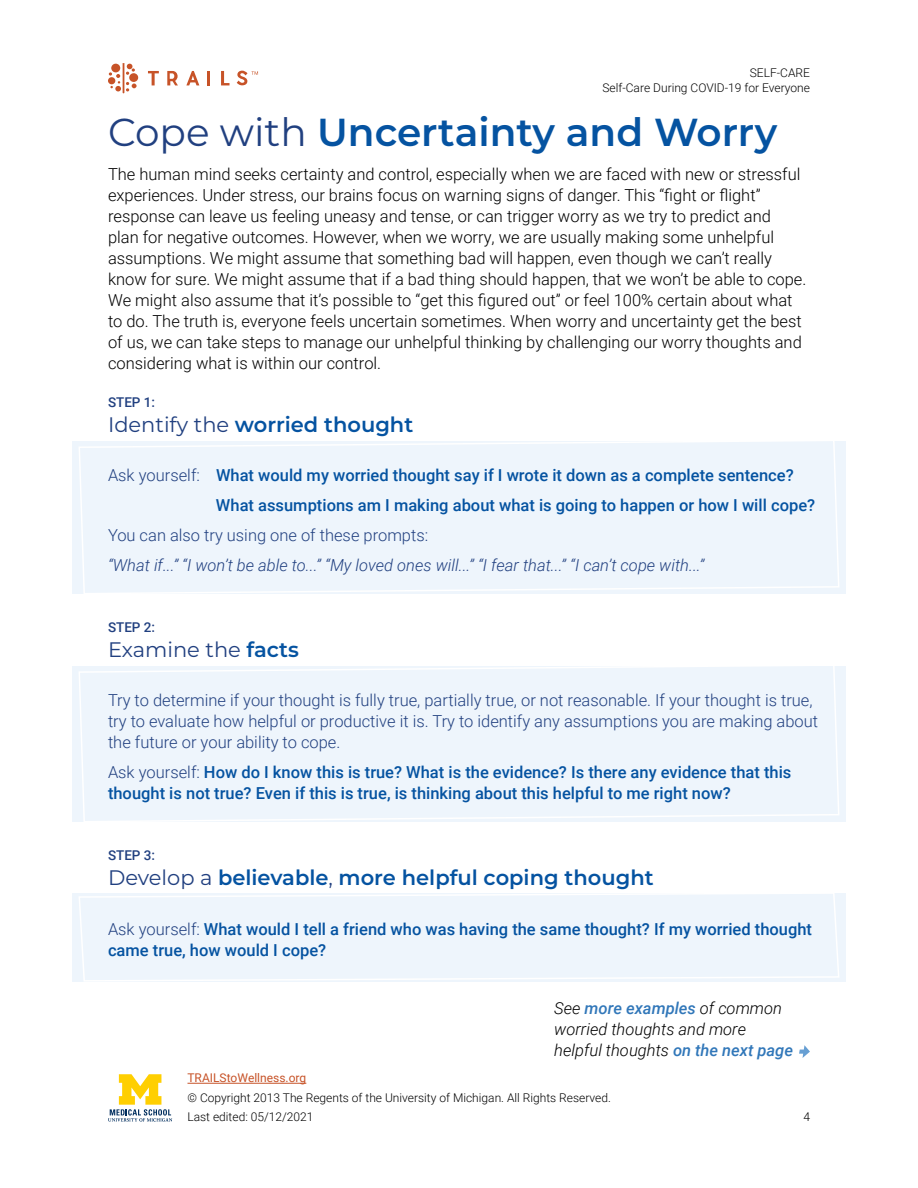
<style>
.page{position:relative;width:918px;height:1188px;background:#fff}
.page>*{position:absolute;margin:0;border:0;box-sizing:border-box;transform-origin:0 0}
.Heading_2{font:600 39px "Montserrat";color:#0553a1}
.Paragraph_Heading{font:600 21px "Montserrat";color:#0553a1}
.Paragraph_Heading-2{font:21px "Montserrat";color:#214080}
.t1{font:300 16.5px/21px "Roboto";color:#000}
.t2{font:500 16.5px/21px "Roboto";color:#0553a1}
.t3{font:300 16.5px/21px "Roboto";color:#214080}
.t4{font:italic 300 16.5px "Roboto";color:#214080}
.Direction{font:italic 300 16.5px/21px "Roboto";color:#000}
.Paragraph_Heading-3{font:500 13.5px "Roboto";color:#214080}
.t5{font:300 12px/14.4px "Roboto";color:#000;text-align:right}
.t6{font:12px "Roboto";color:#c75328}
.s1{font-weight:400;color:#214080}
.s2{font-weight:300;color:#214080}
.s3{font-weight:600;color:#0553a1}
.s4{font-weight:500;color:#3177b9}
</style>
<div class="page">
<hr style="left:123px;top:63px;width:1px;height:30px;background:#c75328">
<svg style="left:109px;top:64px;width:28px;height:27px"></svg>
<svg style="left:221px;top:71px;width:9px;height:14px"></svg>
<svg style="left:208px;top:71px;width:2px;height:14px"></svg>
<svg style="left:167px;top:71px;width:11px;height:14px"></svg>
<svg style="left:148px;top:71px;width:11px;height:14px"></svg>
<svg style="left:186px;top:71px;width:13px;height:14px"></svg>
<svg style="left:237px;top:71px;width:21px;height:14px"></svg>
<svg style="left:108px;top:1074px;width:64px;height:48px"></svg>
<div style="left:78px;top:441px;width:762px;height:153px;background:#eef5fc"></div>
<div style="left:78px;top:666px;width:762px;height:156px;background:#eef5fc"></div>
<div style="left:78px;top:893px;width:762px;height:89px;background:#eef5fc"></div>
<svg style="left:799px;top:1045px;width:11px;height:13px"></svg>
<hr style="left:188px;top:1083px;width:118px;height:1px;background:#c75328">
<p class="t5" style="left:602px;top:65px;width:209px">SELF-CARE<br>Self-Care During COVID-19 for Everyone</p>
<h2 class="Heading_2" style="left:108px;top:104px;width:671px"><span class="s1">Cope with</span> Uncertainty and Worry</h2>
<p class="t1" style="left:108px;top:163px;width:700px">The human mind seeks certainty and control, especially when we are faced with new or stressful experiences. Under stress, our brains focus on warning signs of danger. This “fight or flight” response can leave us feeling uneasy and tense, or can trigger worry as we try to predict and<br>plan for negative outcomes. However, when we worry, we are usually making some unhelpful assumptions. We might assume that something bad will happen, even though we can’t really know for sure. We might assume that if a bad thing should happen, that we won’t be able to cope.<br>We might also assume that it’s possible to “get this figured out” or feel 100% certain about what to do. The truth is, everyone feels uncertain sometimes. When worry and uncertainty get the best of us, we can take steps to manage our unhelpful thinking by challenging our worry thoughts and considering what is within our control.</p>
<p class="Paragraph_Heading-3" style="left:108px;top:393px;width:49px">STEP 1:</p>
<p class="Paragraph_Heading" style="left:108px;top:410px;width:307px"><span class="s1">Identify the</span> worried thought</p>
<p class="t2" style="left:108px;top:464px;width:687px"><span class="s2">Ask yourself:</span> What would my worried thought say if I wrote it down as a complete sentence?</p>
<p class="t2" style="left:216px;top:494px;width:601px">What assumptions am I making about what is going to happen or how I will cope?</p>
<p class="t3" style="left:108px;top:524px;width:322px">You can also try using one of these prompts:</p>
<p class="t4" style="left:108px;top:553px;width:598px">“What if...” “I won’t be able to...” “My loved ones will...” “I fear that...” “I can’t cope with...”</p>
<p class="Paragraph_Heading-3" style="left:108px;top:617px;width:49px">STEP 2:</p>
<p class="Paragraph_Heading-2" style="left:108px;top:635px;width:192px">Examine the <span class="s3">facts</span></p>
<p class="t3" style="left:108px;top:689px;width:712px">Try to determine if your thought is fully true, partially true, or not reasonable. If your thought is true, try to evaluate how helpful or productive it is. Try to identify any assumptions you are making about the future or your ability to cope.</p>
<p class="t2" style="left:108px;top:761px;width:685px"><span class="s2">Ask yourself:</span> How do I know this is true? What is the evidence? Is there any evidence that this thought is not true? Even if this is true, is thinking about this helpful to me right now?</p>
<p class="Paragraph_Heading-3" style="left:108px;top:845px;width:49px">STEP 3:</p>
<p class="Paragraph_Heading" style="left:108px;top:862px;width:547px"><span class="s1">Develop a</span> believable<span class="s1">,</span> more helpful coping thought</p>
<p class="t2" style="left:108px;top:918px;width:706px"><span class="s2">Ask yourself:</span> What would I tell a friend who was having the same thought? If my worried thought came true, how would I cope?</p>
<p class="Direction" style="left:554px;top:998px;width:240px">See <span class="s4">more examples</span> of common worried thoughts and more helpful thoughts <span class="s4">on the next page</span></p>
<p class="t6" style="left:188px;top:1070px;width:120px">TRAILStoWellness.org</p>
<p class="t5" style="left:188px;top:1087px;width:425px;line-height:19.5px;text-align:left">© Copyright 2013 The Regents of the University of Michigan. All Rights Reserved.<br>Last edited: 05/12/2021</p>
<p class="t5" style="left:803px;top:1109px;width:8px">4</p>
</div>
